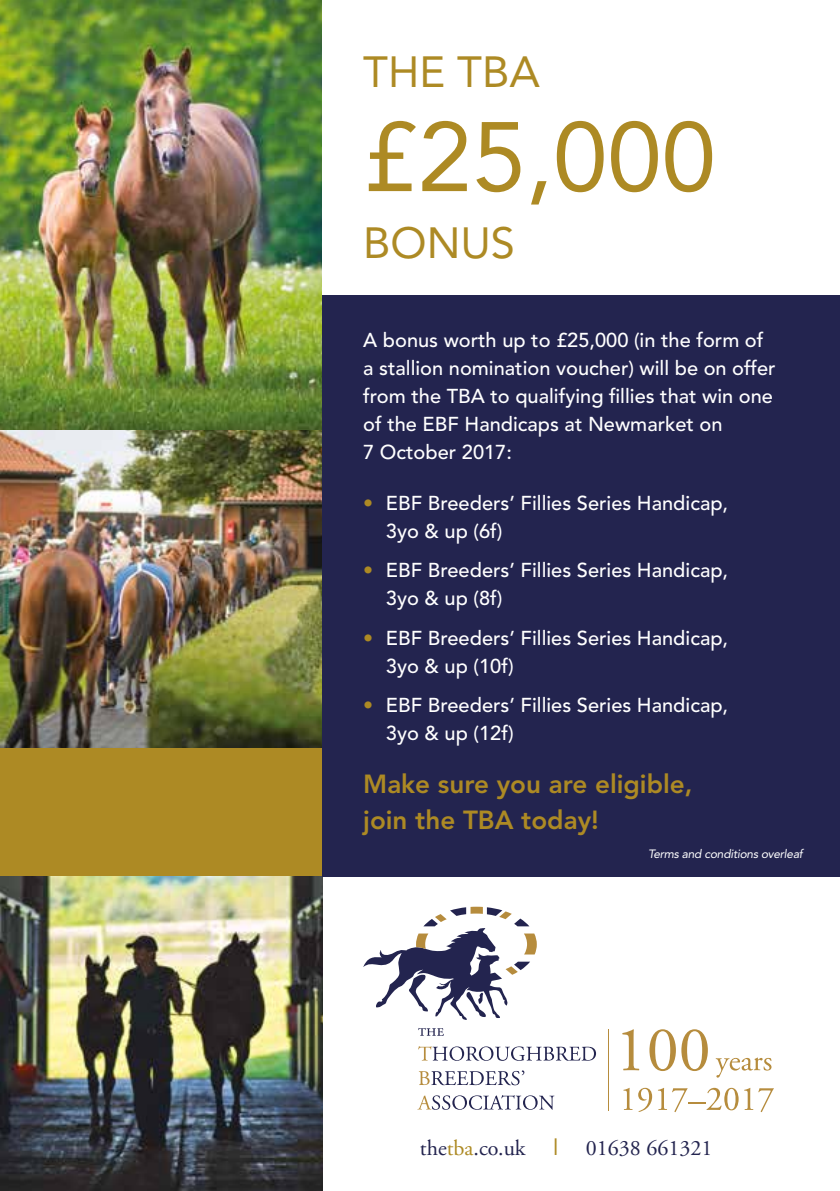
<style>
.page{position:relative;width:840px;height:1191px;background:#fff}
.page>*{position:absolute;margin:0;border:0;box-sizing:border-box;transform-origin:0 0}
.t1{font:97.4px "Avenir";color:#ad8a24}
.t2{font:43.4px "Avenir";color:#ad8a24}
.t3{font:800 26px/36px "Avenir";color:#ad8a24}
.t4{font:22px "Adobe Garamond Pro";color:#23244f}
.t5{font:22px "Avenir";color:#ad8a24}
.t6{font:500 20px/28px "Avenir";color:#fff}
.t7{font:italic 12px "Avenir";letter-spacing:-.02em;color:#fff}
.s1{color:#ad8a24}
</style>
<div class="page">
<img style="left:0;top:429px;width:322px;height:319px">
<div style="left:0;top:748px;width:322px;height:128px;background:#ad8a24"></div>
<img style="left:0;top:0;width:322px;height:429px">
<img style="left:0;top:876px;width:322px;height:315px">
<div style="left:322px;top:295px;width:517px;height:581px;background:#23244f"></div>
<svg style="left:418px;top:1028px;width:25px;height:7px"></svg>
<svg style="left:418px;top:1046px;width:177px;height:14px"></svg>
<svg style="left:418px;top:1070px;width:106px;height:15px"></svg>
<svg style="left:418px;top:1095px;width:136px;height:14px"></svg>
<svg style="left:363px;top:906px;width:173px;height:114px"></svg>
<svg style="left:622px;top:1029px;width:17px;height:41px"></svg>
<svg style="left:649px;top:1029px;width:26px;height:42px"></svg>
<svg style="left:681px;top:1029px;width:26px;height:42px"></svg>
<svg style="left:715px;top:1057px;width:56px;height:20px"></svg>
<svg style="left:623px;top:1087px;width:28px;height:25px"></svg>
<svg style="left:658px;top:1087px;width:115px;height:25px"></svg>
<hr style="left:607px;top:1029px;width:1px;height:81px;background:#b68c3d">
<h2 class="t2" style="left:363px;top:47px;width:178px">THE TBA</h2>
<h1 class="t1" style="left:363px;top:101px;width:354px">£25,000</h1>
<h2 class="t2" style="left:363px;top:218px;width:153px">BONUS</h2>
<p class="t6" style="left:363px;top:327px;width:414px">A bonus worth up to £25,000 (in the form of a stallion nomination voucher) will be on offer from the TBA to qualifying fillies that win one of the EBF Handicaps at Newmarket on<br>7 October 2017:</p>
<p class="t6" style="left:386px;top:489px;width:343px;text-indent:-23px"><span class="s1">•</span> EBF Breeders’ Fillies Series Handicap,<br>3yo &amp; up (6f)</p>
<p class="t6" style="left:386px;top:557px;width:343px;text-indent:-23px"><span class="s1">•</span> EBF Breeders’ Fillies Series Handicap,<br>3yo &amp; up (8f)</p>
<p class="t6" style="left:386px;top:624px;width:343px;text-indent:-23px"><span class="s1">•</span> EBF Breeders’ Fillies Series Handicap,<br>3yo &amp; up (10f)</p>
<p class="t6" style="left:386px;top:691px;width:343px;text-indent:-23px"><span class="s1">•</span> EBF Breeders’ Fillies Series Handicap,<br>3yo &amp; up (12f)</p>
<h3 class="t3" style="left:363px;top:766px;width:330px">Make sure you are eligible, join the TBA today!</h3>
<p class="t7" style="left:647px;top:846px;width:156px">Terms and conditions overleaf</p>
<p class="t4" style="left:420px;top:1134px;width:107px">the<span class="s1">tba</span>.co.uk</p>
<p class="t5" style="left:552px;top:1134px;width:7px">l</p>
<p class="t4" style="left:585px;top:1134px;width:128px">01638 661321</p>
</div>
